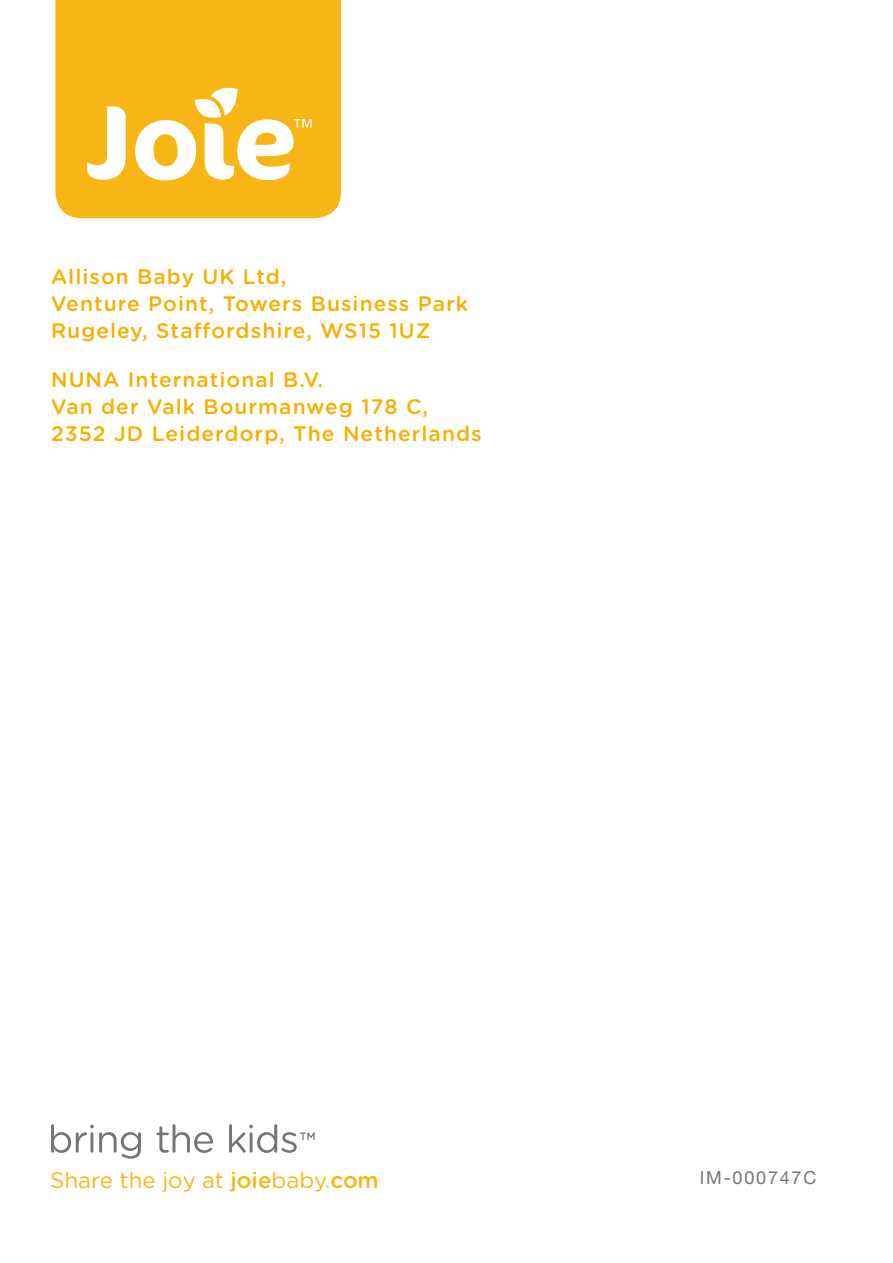
<style>
.page{position:relative;width:893px;height:1263px;background:#fff}
.page>*{position:absolute;margin:0;border:0;box-sizing:border-box;transform-origin:0 0}
.t1{font:22.5px "Gotham Rounded";color:#f8b616}
.t2{font:500 21px/27px "Gotham Rounded";letter-spacing:.05em;color:#f7af00}
.t3{font:18px "Helvetica Neue LT Std";letter-spacing:.1em;color:#767575}
.s1{font-weight:500}
</style>
<div class="page">
<svg style="left:51px;top:1124px;width:264px;height:35px"></svg>
<div style="left:55px;top:0;width:286px;height:218px;background:#f8b616"></div>
<svg style="left:87px;top:106px;width:39px;height:74px"></svg>
<svg style="left:135px;top:85px;width:177px;height:95px"></svg>
<p class="t2" style="left:51px;top:262px;width:418px">Allison Baby UK Ltd,<br>Venture Point, Towers Business Park<br>Rugeley, Staffordshire, WS15 1UZ</p>
<p class="t2" style="left:51px;top:365px;width:432px">NUNA International B.V.<br>Van der Valk Bourmanweg 178 C,<br>2352 JD Leiderdorp, The Netherlands</p>
<p class="t1" style="left:50px;top:1164px;width:330px">Share the joy at <span class="s1">joie</span>baby.<span class="s1">com</span></p>
<p class="t3" style="left:700px;top:1167px;width:118px">IM-000747C</p>
</div>
